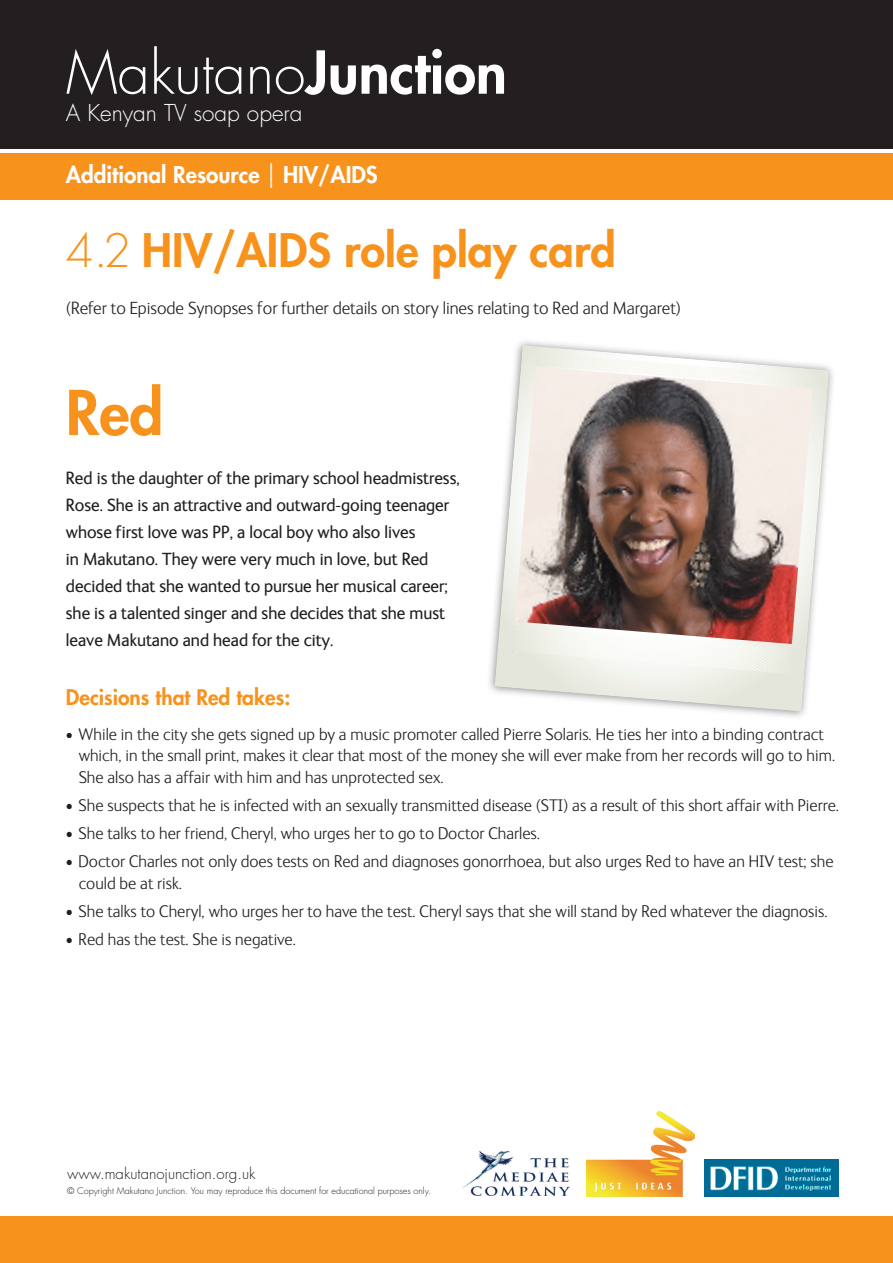
<style>
.page{position:relative;width:893px;height:1263px;background:#fff}
.page>*{position:absolute;margin:0;border:0;box-sizing:border-box;transform-origin:0 0}
.t1{font:800 60px "Futura";color:#f7931d}
.t2{font:300 57.6px "Futura";color:#fff}
.t3{font:800 45px "Futura";color:#f7931d}
.t4{font:300 22.65px "Futura";color:#fff}
.t5{font:800 22.5px "Futura";color:#fff}
.t6{font:800 21px "Futura";color:#f7931d}
.t7{font:18px/27px "NHM Ingrid";color:#231f20}
.t8{font:300 18px "NHM Ingrid";letter-spacing:-.005em;color:#231f20}
.t9{font:300 17.25px/21.8px "NHM Ingrid";color:#231f20}
.t10{font:300 15px "Futura";color:#231f20}
.t11{font:300 9px "Futura";color:#231f20}
.s1{font-weight:800}
.s2{font-weight:300;font-size:30px}
.s3{font-weight:300}
</style>
<div class="page">
<img style="left:704px;top:1160px;width:134px;height:36px">
<img style="left:463px;top:1151px;width:107px;height:44px">
<div style="left:0;top:1216px;width:893px;height:47px;background:#f7931d"></div>
<img style="left:586px;top:1111px;width:108px;height:85px">
<div style="left:0;top:0;width:893px;height:149px;background:#231f20"></div>
<div style="left:0;top:153px;width:893px;height:47px;background:#f7931d"></div>
<svg style="left:495px;top:345px;width:334px;height:366px"></svg>
<svg style="left:585px;top:632px;width:207px;height:40px"></svg>
<svg style="left:538px;top:365px;width:277px;height:23px"></svg>
<h2 class="t2" style="left:66px;top:36px;width:442px">Makutano<span class="s1">Junction</span></h2>
<h3 class="t4" style="left:66px;top:98px;width:238px">A Kenyan TV soap opera</h3>
<h3 class="t5" style="left:66px;top:160px;width:313px">Additional Resource <span class="s2">|</span> HIV/AIDS</h3>
<h3 class="t3" style="left:66px;top:220px;width:551px"><span class="s3">4.2</span> HIV/AIDS role play card</h3>
<p class="t8" style="left:66px;top:299px;width:617px">(Refer to Episode Synopses for further details on story lines relating to Red and Margaret)</p>
<h1 class="t1" style="left:66px;top:373px;width:99px">Red</h1>
<p class="t7" style="left:66px;top:465px;width:395px">Red is the daughter of the primary school headmistress, Rose. She is an attractive and outward-going teenager whose first love was PP, a local boy who also lives<br>in Makutano. They were very much in love, but Red decided that she wanted to pursue her musical career; she is a talented singer and she decides that she must leave Makutano and head for the city.</p>
<p class="t6" style="left:66px;top:683px;width:226px">Decisions that Red takes:</p>
<p class="t9" style="left:79px;top:723px;width:758px;text-indent:-13px">• While in the city she gets signed up by a music promoter called Pierre Solaris. He ties her into a binding contract which, in the small print, makes it clear that most of the money she will ever make from her records will go to him.<br>She also has a affair with him and has unprotected sex.</p>
<p class="t9" style="left:66px;top:795px;width:775px">• She suspects that he is infected with an sexually transmitted disease (STI) as a result of this short affair with Pierre.</p>
<p class="t9" style="left:66px;top:823px;width:476px">• She talks to her friend, Cheryl, who urges her to go to Doctor Charles.</p>
<p class="t9" style="left:79px;top:851px;width:756px;text-indent:-13px">• Doctor Charles not only does tests on Red and diagnoses gonorrhoea, but also urges Red to have an HIV test; she could be at risk.</p>
<p class="t9" style="left:66px;top:901px;width:763px">• She talks to Cheryl, who urges her to have the test. Cheryl says that she will stand by Red whatever the diagnosis.</p>
<p class="t9" style="left:66px;top:929px;width:231px">• Red has the test. She is negative.</p>
<p class="t10" style="left:67px;top:1164px;width:190px">www.makutanojunction.org.uk</p>
<p class="t11" style="left:67px;top:1185px;width:365px">© Copyright Makutano Junction. You may reproduce this document for educational purposes only.</p>
</div>
